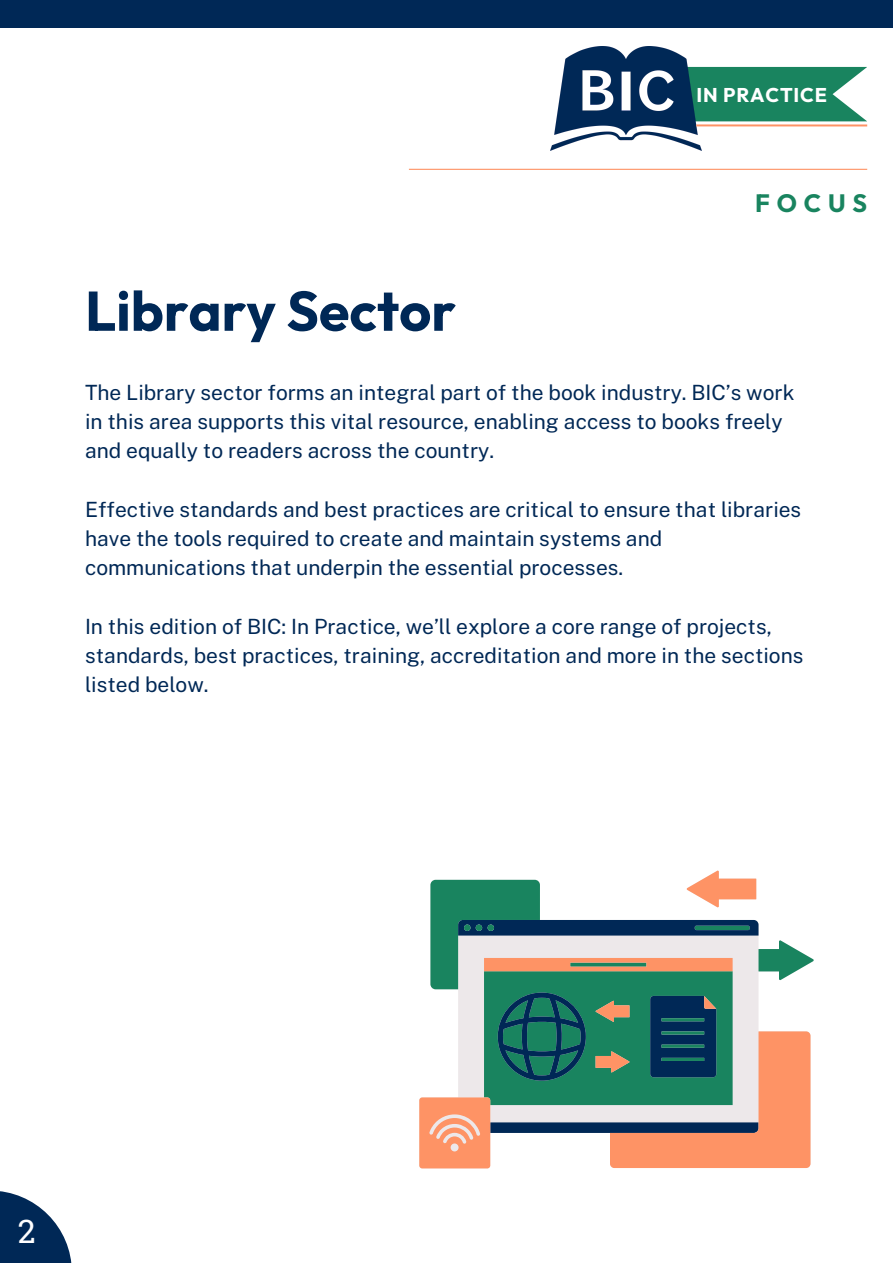
<style>
.page{position:relative;width:893px;height:1264px;background:#fff}
.page>*{position:absolute;margin:0;border:0;box-sizing:border-box;transform-origin:0 0}
.t1{font:700 55.65px "Outfit";color:#002856}
.t2{font:32.25px "Roboto Slab";color:#fff}
.t3{font:700 25.05px "Outfit";letter-spacing:.275em;color:#19845f}
.t4{font:21px/29.2px "Public Sans";color:#002856}
.t5{font:700 19.8px "Outfit";letter-spacing:.04em;color:#fff}
</style>
<div class="page">
<svg style="left:701px;top:67px;width:165px;height:60px;background:#3c9676"></svg>
<img style="left:551px;top:46px;width:150px;height:105px">
<hr style="left:696px;top:124px;width:171px;height:2px;background:#fe9365">
<hr style="left:409px;top:169px;width:458px;height:1px;background:#fe9365">
<svg style="left:0;top:1191px;width:72px;height:71px"></svg>
<div style="left:0;top:0;width:892px;height:28px;background:#002856"></div>
<svg style="left:419px;top:870px;width:391px;height:298px"></svg>
<p class="t5" style="left:696px;top:82px;width:132px">IN PRACTICE</p>
<p class="t1" style="left:85px;top:275px;width:372px">Library Sector</p>
<p class="t3" style="left:755px;top:186px;width:114px">FOCUS</p>
<p class="t4" style="left:85px;top:377px;width:711px">The Library sector forms an integral part of the book industry. BIC’s work in this area supports this vital resource, enabling access to books freely and equally to readers across the country.</p>
<p class="t4" style="left:85px;top:494px;width:717px">Effective standards and best practices are critical to ensure that libraries have the tools required to create and maintain systems and communications that underpin the essential processes.</p>
<p class="t4" style="left:85px;top:611px;width:720px">In this edition of BIC: In Practice, we’ll explore a core range of projects, standards, best practices, training, accreditation and more in the sections listed below.</p>
<p class="t2" style="left:18px;top:1209px;width:19px">2</p>
</div>
